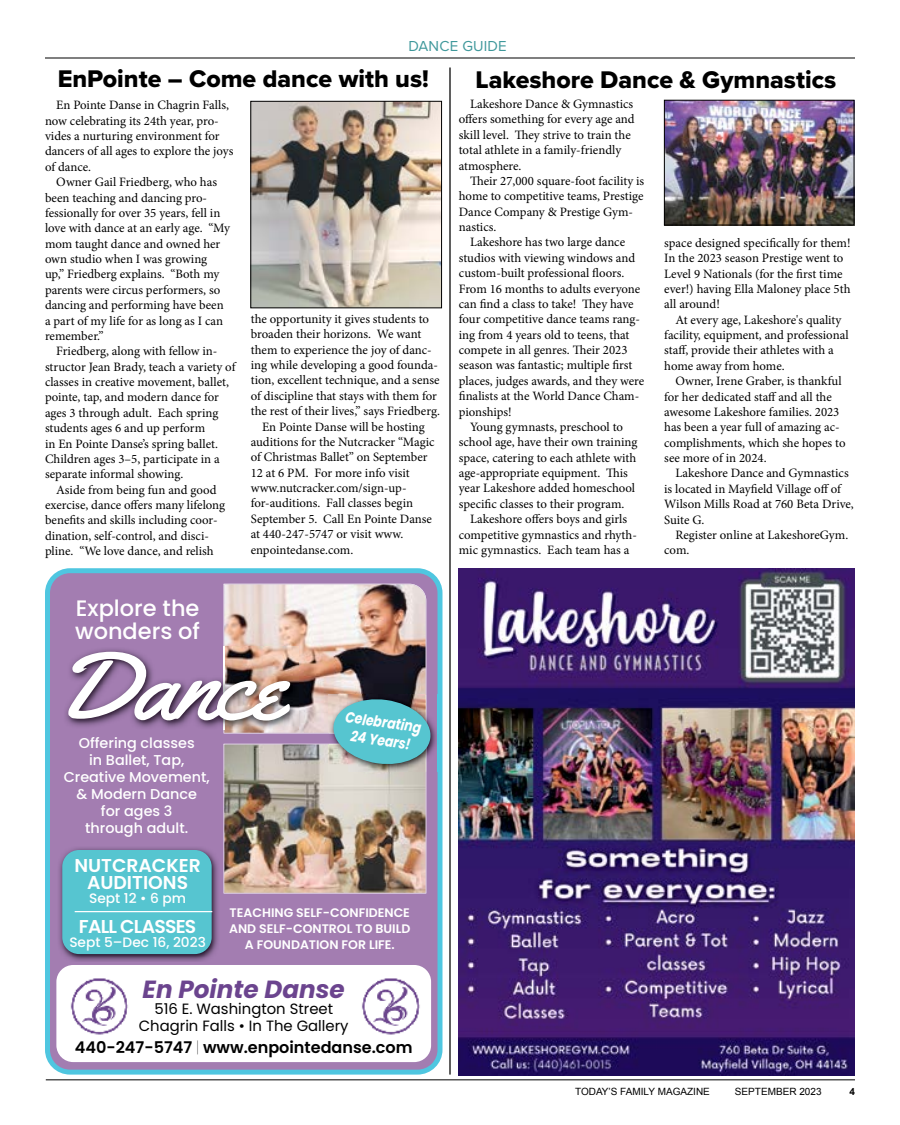
<style>
.page{position:relative;width:900px;height:1125px;background:#fff}
.page>*{position:absolute;margin:0;border:0;box-sizing:border-box;transform-origin:0 0}
.t1{font:95.75px "Yellowtail";letter-spacing:-.02em;color:#fff;scale:1.11 1}
.t2{font:25px "Proxima Nova Extrabld";color:#000}
.t3{font:italic 700 24.75px "Poppins";color:#6b448e}
.t4{font:500 22.38px/22.4px "Poppins";color:#fff}
.t5{font:600 18.62px/16.9px "Poppins";color:#fff;text-align:center}
.t6{font:600 18.62px "Poppins";letter-spacing:-.04em;color:#fff}
.t7{font:600 16.12px "Poppins";color:#000}
.t8{font:italic 700 15.12px/18.1px "Poppins";color:#fff;text-align:center;scale:.82 1}
.t9{font:15px "Proxima Nova";letter-spacing:.01em;color:#3f989b}
.t10{font:14.88px/16.9px "Poppins";color:#000;text-align:center}
.t11{font:500 14.25px/16.9px "Poppins";color:#fff;text-align:center}
.t12{font:500 13.62px "Poppins";color:#fff}
.t13{font:12.75px/15.4px "Minion Pro";color:#000}
.t14{font:600 12.38px/16.4px "Poppins";color:#fff;text-align:center}
.t15{font:10px "Arial";color:#000}
.t16{font:700 10px "Arial";color:#000}
.s1{font-weight:100}
</style>
<div class="page">
<hr style="left:46px;top:1080px;width:809px;height:1px;background:#000">
<hr style="left:45px;top:58px;width:810px;height:1px;background:#000">
<hr style="left:449px;top:68px;width:2px;height:1007px;background:#000">
<svg style="left:45px;top:568px;width:398px;height:507px;background:#9a88b8"></svg>
<div style="left:56px;top:965px;width:375px;height:97px;background:#fff;border-radius:17px"></div>
<img style="left:58px;top:846px;width:161px;height:116px">
<div style="left:62px;top:850px;width:150px;height:104px;background:#56c5d0;border-radius:17px"></div>
<img style="left:63px;top:647px;width:161px;height:82px">
<img style="left:70px;top:978px;width:58px;height:57px">
<img style="left:361px;top:978px;width:59px;height:57px">
<img style="left:433px;top:695px;width:6px;height:77px">
<img style="left:224px;top:584px;width:209px;height:309px">
<hr style="left:75px;top:911px;width:137px;height:1px;background:#fff">
<img style="left:253px;top:103px;width:187px;height:203px">
<div style="left:251px;top:101px;width:191px;height:207px;border:1px solid #000"></div>
<img style="left:666px;top:102px;width:186px;height:121px">
<div style="left:664px;top:100px;width:190px;height:125px;border:1px solid #000"></div>
<img style="left:459px;top:568px;width:396px;height:508px">
<p class="t9" style="left:409px;top:35px;width:100px">DANCE GUIDE</p>
<h2 class="t2" style="left:58px;top:60px;width:373px">EnPointe – Come dance with us!</h2>
<h2 class="t2" style="left:476px;top:61px;width:362px">Lakeshore Dance &amp; Gymnastics</h2>
<p class="t13" style="left:459px;top:96px;width:177px;text-indent:11px">Lakeshore Dance &amp; Gymnastics offers something for every age and skill level. They strive to train the total athlete in a family-friendly atmosphere.</p>
<p class="t13" style="left:459px;top:173px;width:187px;text-indent:11px">Their 27,000 square-foot facility is home to competitive teams, Prestige<br>Dance Company &amp; Prestige Gym&shy;nastics.</p>
<p class="t13" style="left:470px;top:235px;width:157px">Lakeshore has two large dance</p>
<p class="t13" style="left:459px;top:250px;width:178px">studios with viewing windows and</p>
<p class="t13" style="left:459px;top:266px;width:167px">custom-built professional floors.</p>
<p class="t13" style="left:459px;top:281px;width:183px">From 16 months to adults everyone</p>
<p class="t13" style="left:459px;top:296px;width:176px">can find a class to take! They have</p>
<p class="t13" style="left:459px;top:312px;width:183px">four competitive dance teams rang-</p>
<p class="t13" style="left:459px;top:327px;width:172px">ing from 4 years old to teens, that</p>
<p class="t13" style="left:459px;top:342px;width:170px">compete in all genres. Their 2023</p>
<p class="t13" style="left:459px;top:358px;width:175px">season was fantastic; multiple first</p>
<p class="t13" style="left:459px;top:373px;width:187px">places, judges awards, and they were</p>
<p class="t13" style="left:459px;top:389px;width:182px">finalists at the World Dance Cham-</p>
<p class="t13" style="left:459px;top:404px;width:55px">pionships!</p>
<p class="t13" style="left:470px;top:419px;width:155px">Young gymnasts, preschool to</p>
<p class="t13" style="left:459px;top:435px;width:180px">school age, have their own training</p>
<p class="t13" style="left:459px;top:450px;width:179px">space, catering to each athlete with</p>
<p class="t13" style="left:459px;top:465px;width:171px">age-appropriate equipment. This</p>
<p class="t13" style="left:459px;top:481px;width:178px">year Lakeshore added homeschool</p>
<p class="t13" style="left:459px;top:496px;width:167px">specific classes to their program.</p>
<p class="t13" style="left:470px;top:512px;width:159px">Lakeshore offers boys and girls</p>
<p class="t13" style="left:459px;top:527px;width:180px">competitive gymnastics and rhyth-</p>
<p class="t13" style="left:459px;top:542px;width:172px">mic gymnastics. Each team has a</p>
<p class="t13" style="left:45px;top:98px;width:190px;text-indent:11px">En Pointe Danse in Chagrin Falls, now celebrating its 24th year, pro&shy;vides a nurturing environment for dancers of all ages to explore the joys of dance.</p>
<p class="t13" style="left:45px;top:175px;width:187px;text-indent:11px">Owner Gail Friedberg, who has been teaching and dancing pro&shy;fessionally for over 35 years, fell in love with dance at an early age. “My mom taught dance and owned her own studio when I was growing<br>up,” Friedberg explains. “Both my parents were circus performers, so dancing and performing have been a part of my life for as long as I can remember.”</p>
<p class="t13" style="left:45px;top:344px;width:192px;text-indent:11px">Friedberg, along with fellow in&shy;structor Jean Brady, teach a variety of classes in creative movement, ballet, pointe, tap, and modern dance for ages 3 through adult. Each spring students ages 6 and up perform<br>in En Pointe Danse’s spring ballet.<br>Children ages 3–5, participate in a separate informal showing.</p>
<p class="t13" style="left:45px;top:482px;width:182px;text-indent:11px">Aside from being fun and good exercise, dance offers many lifelong benefits and skills including coor&shy;dination, self-control, and disci&shy;pline. “We love dance, and relish</p>
<p class="t13" style="left:664px;top:235px;width:188px">space designed specifically for them!<br>In the 2023 season Prestige went to<br>Level 9 Nationals (for the first time ever!) having Ella Maloney place 5th all around!</p>
<p class="t13" style="left:664px;top:312px;width:186px;text-indent:11px">At every age, Lakeshore's quality facility, equipment, and professional staff, provide their athletes with a home away from home.</p>
<p class="t13" style="left:664px;top:374px;width:183px;text-indent:11px">Owner, Irene Graber, is thankful for her dedicated staff and all the awesome Lakeshore families. 2023 has been a year full of amazing ac&shy;complishments, which she hopes to see more of in 2024.</p>
<p class="t13" style="left:664px;top:466px;width:191px;text-indent:11px">Lakeshore Dance and Gymnastics is located in Mayfield Village off of<br>Wilson Mills Road at 760 Beta Drive,<br>Suite G.</p>
<p class="t13" style="left:664px;top:527px;width:186px;text-indent:11px">Register online at LakeshoreGym. com.</p>
<p class="t13" style="left:251px;top:311px;width:180px">the opportunity it gives students to</p>
<p class="t13" style="left:251px;top:327px;width:172px">broaden their horizons. We want</p>
<p class="t13" style="left:251px;top:342px;width:183px">them to experience the joy of danc-</p>
<p class="t13" style="left:251px;top:357px;width:189px">ing while developing a good founda-</p>
<p class="t13" style="left:251px;top:373px;width:190px">tion, excellent technique, and a sense</p>
<p class="t13" style="left:251px;top:388px;width:188px">of discipline that stays with them for</p>
<p class="t13" style="left:251px;top:403px;width:191px">the rest of their lives,” says Friedberg.</p>
<p class="t13" style="left:262px;top:419px;width:164px">En Pointe Danse will be hosting</p>
<p class="t13" style="left:251px;top:434px;width:185px">auditions for the Nutcracker “Magic</p>
<p class="t13" style="left:251px;top:450px;width:178px">of Christmas Ballet” on September</p>
<p class="t13" style="left:251px;top:465px;width:160px">12 at 6 PM. For more info visit</p>
<p class="t13" style="left:251px;top:480px;width:157px">www.nutcracker.com/sign-up-</p>
<p class="t13" style="left:251px;top:496px;width:164px">for-auditions. Fall classes begin</p>
<p class="t13" style="left:251px;top:511px;width:183px">September 5. Call En Pointe Danse</p>
<p class="t13" style="left:251px;top:526px;width:154px">at 440-247-5747 or visit www.</p>
<p class="t13" style="left:251px;top:542px;width:104px">enpointedanse.com.</p>
<h3 class="t4" style="left:75px;top:597px;width:126px">Explore the wonders of</h3>
<h1 class="t1" style="left:53px;top:626px;width:211px">Dance</h1>
<p class="t11" style="left:64px;top:735px;width:147px">Offering classes<br>in Ballet, Tap,<br>Creative Movement, &amp; Modern Dance<br>for ages 3<br>through adult.</p>
<p class="t8" style="left:347px;top:708px;width:95px;rotate:8deg">Celebrating<br>24 Years!</p>
<h3 class="t5" style="left:74px;top:857px;width:128px">NUTCRACKER<br>AUDITIONS</h3>
<p class="t12" style="left:89px;top:891px;width:99px">Sept 12 • 6 pm</p>
<h3 class="t6" style="left:79px;top:915px;width:119px">FALL CLASSES</h3>
<p class="t12" style="left:69px;top:934px;width:138px">Sept 5–Dec 16, 2023</p>
<p class="t14" style="left:229px;top:904px;width:183px">TEACHING SELF-CONFIDENCE<br>AND SELF-CONTROL TO BUILD<br>A FOUNDATION FOR LIFE.</p>
<h3 class="t3" style="left:143px;top:975px;width:204px">En Pointe Danse</h3>
<p class="t10" style="left:139px;top:1001px;width:211px">516 E. Washington Street<br>Chagrin Falls • In The Gallery</p>
<p class="t7" style="left:75px;top:1038px;width:339px">440-247-5747 <span class="s1">|</span> www.enpointedanse.com</p>
<p class="t15" style="left:575px;top:1085px;width:136px">TODAY’S FAMILY MAGAZINE</p>
<p class="t15" style="left:735px;top:1085px;width:88px">SEPTEMBER 2023</p>
<p class="t16" style="left:849px;top:1085px;width:7px">4</p>
</div>
